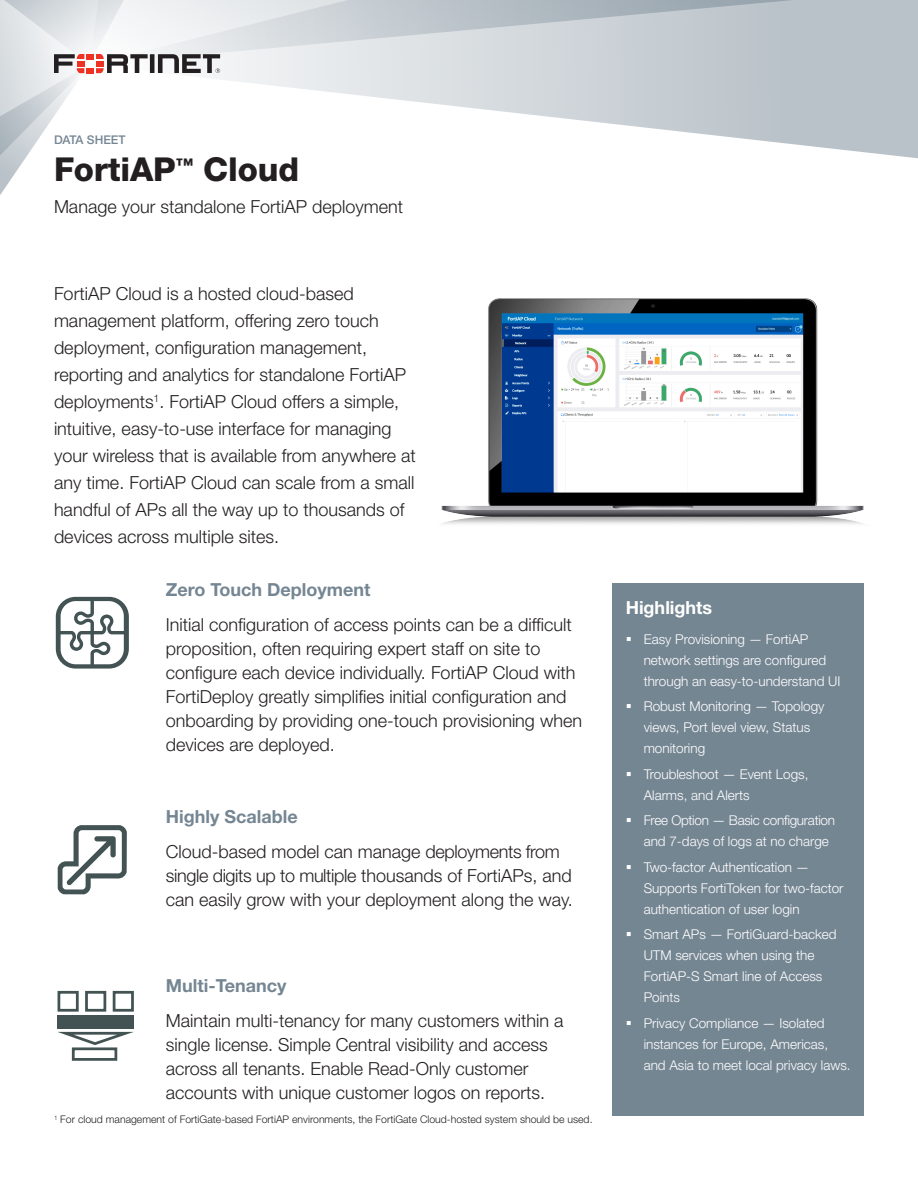
<style>
.page{position:relative;width:918px;height:1188px;background:#fff}
.page>*{position:absolute;margin:0;border:0;box-sizing:border-box;transform-origin:0 0}
.pg1_FortiProduct_tit{font:800 33px "Helvetica Neue LT Std";letter-spacing:-.005em;color:#231f20}
.pg1_Body_text{font:300 18px/24px "Helvetica Neue LT Std";color:#231f20}
.pg1_Intro_text{font:300 18px/27px "Helvetica Neue LT Pro";color:#231f20}
.pg1_Left_col_heads{font:700 18px "Helvetica Neue LT Std";color:#758693}
.pg1_FortiProduct_sub{font:300 18px "Helvetica Neue LT Pro";color:#231f20}
.pg1_Highlights{font:700 18px "Helvetica Neue LT Std";color:#fff}
.t1{font:300 13.5px/21px "Helvetica Neue LT Std";color:#fff}
.t2{font:300 13.5px/21px "Helvetica Neue LT Std";letter-spacing:-.02em;color:#fff}
.t3{font:500 12px "Helvetica Neue LT Std";color:#758693}
.Body_text{font:300 10.5px "Helvetica Neue LT Pro";color:#231f20}
</style>
<div class="page">
<svg style="left:220px;top:65px;width:698px;height:94px"></svg>
<svg style="left:220px;top:0;width:698px;height:65px;background:#c7ced3"></svg>
<svg style="left:0;top:0;width:220px;height:195px"></svg>
<img style="left:441px;top:298px;width:423px;height:226px">
<svg style="left:56px;top:597px;width:73px;height:72px"></svg>
<svg style="left:58px;top:825px;width:69px;height:69px"></svg>
<div style="left:58px;top:991px;width:21px;height:21px;border:3px solid #435354"></div>
<div style="left:85px;top:991px;width:21px;height:21px;border:3px solid #435354"></div>
<div style="left:72px;top:1047px;width:45px;height:14px;border:3px solid #435354"></div>
<div style="left:113px;top:991px;width:21px;height:21px;border:3px solid #435354"></div>
<div style="left:57px;top:1016px;width:77px;height:13px;background:#435354"></div>
<svg style="left:58px;top:1032px;width:75px;height:13px"></svg>
<div style="left:612px;top:584px;width:252px;height:532px;background:#758693"></div>
<p class="t3" style="left:54px;top:132px;width:73px">DATA SHEET</p>
<p class="pg1_FortiProduct_tit" style="left:54px;top:150px;width:247px">FortiAP<sup>™</sup> Cloud</p>
<p class="pg1_FortiProduct_sub" style="left:54px;top:195px;width:351px">Manage your standalone FortiAP deployment</p>
<p class="pg1_Intro_text" style="left:54px;top:280px;width:363px">FortiAP Cloud is a hosted cloud-based management platform, offering zero touch deployment, configuration management, reporting and analytics for standalone FortiAP deployments<sup>1</sup>. FortiAP Cloud offers a simple, intuitive, easy-to-use interface for managing your wireless that is available from anywhere at any time. FortiAP Cloud can scale from a small handful of APs all the way up to thousands of devices across multiple sites.</p>
<p class="pg1_Left_col_heads" style="left:166px;top:579px;width:206px">Zero Touch Deployment</p>
<p class="pg1_Body_text" style="left:166px;top:612px;width:418px">Initial configuration of access points can be a difficult proposition, often requiring expert staff on site to configure each device individually. FortiAP Cloud with FortiDeploy greatly simplifies initial configuration and onboarding by providing one-touch provisioning when devices are deployed.</p>
<p class="pg1_Left_col_heads" style="left:166px;top:806px;width:133px">Highly Scalable</p>
<p class="pg1_Body_text" style="left:166px;top:839px;width:408px">Cloud-based model can manage deployments from single digits up to multiple thousands of FortiAPs, and can easily grow with your deployment along the way.</p>
<p class="pg1_Left_col_heads" style="left:166px;top:974px;width:122px">Multi-Tenancy</p>
<p class="pg1_Body_text" style="left:166px;top:1008px;width:399px">Maintain multi-tenancy for many customers within a single license. Simple Central visibility and access across all tenants. Enable Read-Only customer accounts with unique customer logos on reports.</p>
<p class="Body_text" style="left:54px;top:1113px;width:540px"><sup>1</sup> For cloud management of FortiGate-based FortiAP environments, the FortiGate Cloud-hosted system should be used.</p>
<p class="pg1_Highlights" style="left:626px;top:596px;width:88px">Highlights</p>
<p class="t1" style="left:644px;top:628px;width:198px;text-indent:-18px">▪ Easy Provisioning — FortiAP network settings are configured through an easy-to-understand UI</p>
<p class="t1" style="left:644px;top:696px;width:182px;text-indent:-18px">▪ Robust Monitoring — Topology views, Port level view, Status monitoring</p>
<p class="t1" style="left:644px;top:763px;width:166px;text-indent:-18px">▪ Troubleshoot — Event Logs,<br>Alarms, and Alerts</p>
<p class="t2" style="left:644px;top:810px;width:193px;text-indent:-18px">▪ Free Option — Basic configuration and 7-days of logs at no charge</p>
<p class="t1" style="left:644px;top:856px;width:201px;text-indent:-18px">▪ Two-factor Authentication —<br>Supports FortiToken for two-factor authentication of user login</p>
<p class="t1" style="left:644px;top:924px;width:195px;text-indent:-18px">▪ Smart APs — FortiGuard-backed<br>UTM services when using the<br>FortiAP-S Smart line of Access<br>Points</p>
<p class="t1" style="left:644px;top:1012px;width:209px;text-indent:-18px">▪ Privacy Compliance — Isolated instances for Europe, Americas, and Asia to meet local privacy laws.</p>
</div>
